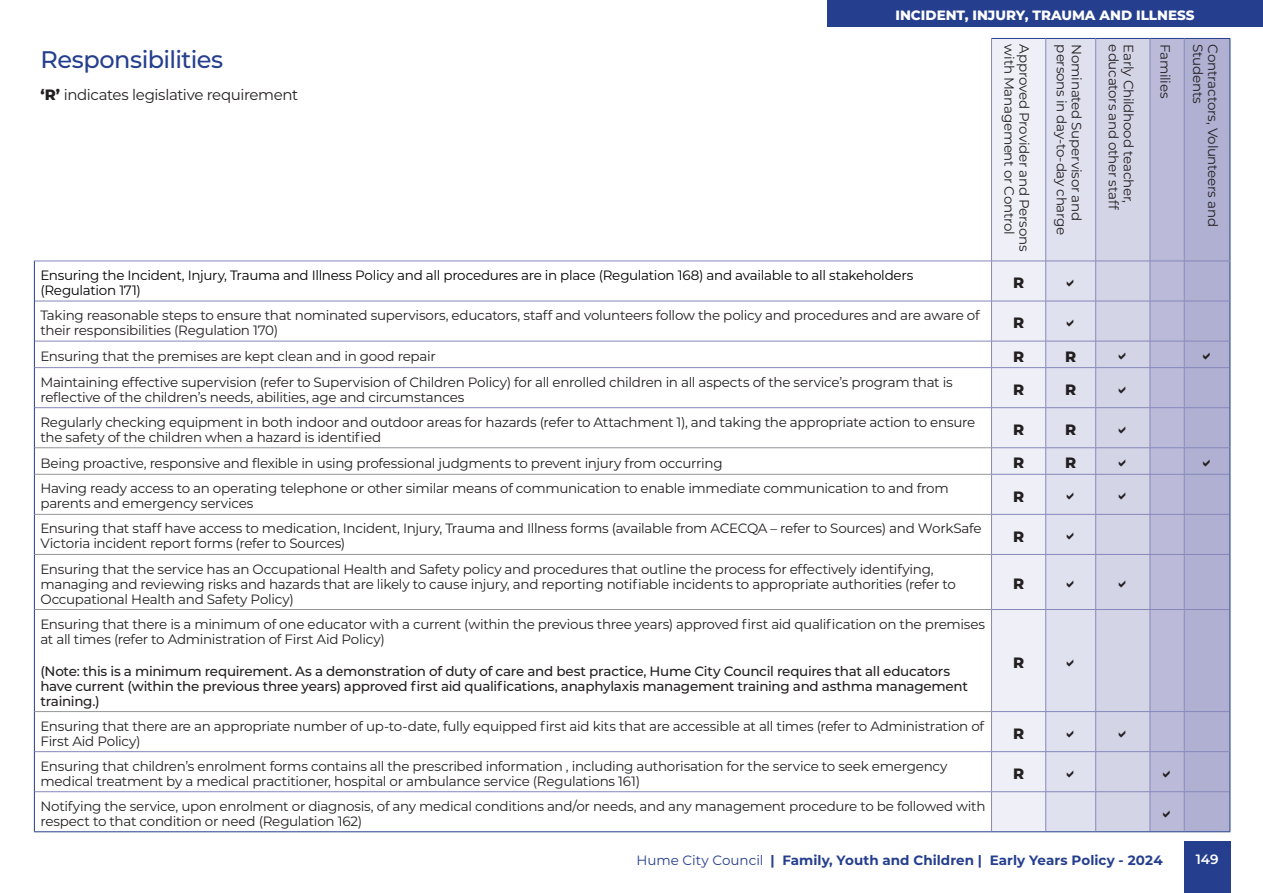
<style>
.page{position:relative;width:1263px;height:893px;background:#fff}
.page>*{position:absolute;margin:0;border:0;box-sizing:border-box;transform-origin:0 0}
.t1{font:500 24px "Montserrat";letter-spacing:-.02em;color:#253f8e}
.t2{font:15px "Montserrat";letter-spacing:-.03em;color:#231f20}
.t3{font:800 15px "Montserrat";color:#231f20}
.t4{font:13.5px/15px "Montserrat";letter-spacing:-.02em;color:#231f20}
.t5{font:500 13.5px/15px "Montserrat";letter-spacing:-.02em;color:#231f20}
.t6{font:13.5px/15px "Montserrat";letter-spacing:-.02em;color:#000}
.t7{font:700 13.5px "Montserrat";letter-spacing:.005em;color:#253f8e}
.t8{font:800 13.5px "Montserrat";color:#fff}
.t9{font:600 13.5px "Montserrat";color:#fff}
.s1{font-weight:800}
.s2{font-weight:400}
</style>
<div class="page">
<div style="left:1184px;top:842px;width:46px;height:51px;background:#253f8e"></div>
<hr style="left:34px;top:261px;width:957px;height:1px;background:#8688ba">
<hr style="left:35px;top:301px;width:956px;height:1px;background:#8688ba">
<hr style="left:35px;top:341px;width:956px;height:1px;background:#8688ba">
<hr style="left:35px;top:367px;width:956px;height:1px;background:#8688ba">
<hr style="left:35px;top:407px;width:956px;height:1px;background:#8688ba">
<hr style="left:35px;top:751px;width:956px;height:1px;background:#8688ba">
<hr style="left:35px;top:791px;width:956px;height:1px;background:#8688ba">
<hr style="left:34px;top:261px;width:1px;height:40px;background:#253f8e">
<hr style="left:34px;top:301px;width:1px;height:40px;background:#253f8e">
<svg style="left:34px;top:341px;width:1px;height:27px"></svg>
<hr style="left:34px;top:368px;width:1px;height:40px;background:#253f8e">
<hr style="left:34px;top:408px;width:1px;height:40px;background:#253f8e">
<svg style="left:34px;top:448px;width:1px;height:26px"></svg>
<hr style="left:34px;top:474px;width:1px;height:40px;background:#253f8e">
<hr style="left:34px;top:514px;width:1px;height:40px;background:#253f8e">
<hr style="left:34px;top:554px;width:1px;height:55px;background:#253f8e">
<hr style="left:34px;top:609px;width:1px;height:103px;background:#253f8e">
<hr style="left:34px;top:712px;width:1px;height:40px;background:#253f8e">
<hr style="left:34px;top:752px;width:1px;height:40px;background:#253f8e">
<hr style="left:34px;top:792px;width:1px;height:39px;background:#253f8e">
<hr style="left:34px;top:831px;width:957px;height:1px;background:#253f8e">
<hr style="left:1230px;top:39px;width:1px;height:222px;background:#253f8e">
<hr style="left:35px;top:447px;width:956px;height:1px;background:#939598">
<hr style="left:35px;top:474px;width:956px;height:1px;background:#939598">
<hr style="left:35px;top:514px;width:956px;height:1px;background:#939598">
<hr style="left:35px;top:554px;width:956px;height:1px;background:#939598">
<hr style="left:35px;top:609px;width:956px;height:1px;background:#939598">
<hr style="left:35px;top:711px;width:956px;height:1px;background:#939598">
<div style="left:827px;top:0;width:436px;height:26px;background:#253f8e"></div>
<svg style="left:991px;top:38px;width:239px;height:794px"></svg>
<h1 class="t1" style="left:40px;top:42px;width:184px">Responsibilities</h1>
<p class="t2" style="left:40px;top:84px;width:259px"><span class="s1">‘R’</span> indicates legislative requirement</p>
<p class="t8" style="left:895px;top:5px;width:301px">INCIDENT, INJURY, TRAUMA AND ILLNESS</p>
<p class="t4" style="left:1017px;top:44px;width:192px;rotate:90deg">with Management or Control</p>
<p class="t4" style="left:1032px;top:44px;width:209px;rotate:90deg">Approved Provider and Persons</p>
<p class="t4" style="left:1069px;top:44px;width:192px;rotate:90deg">persons in day-to-day charge</p>
<p class="t4" style="left:1084px;top:44px;width:178px;rotate:90deg">Nominated Supervisor and</p>
<p class="t4" style="left:1121px;top:44px;width:167px;rotate:90deg">educators and other staff</p>
<p class="t4" style="left:1136px;top:44px;width:160px;rotate:90deg">Early Childhood teacher,</p>
<p class="t4" style="left:1173px;top:44px;width:55px;rotate:90deg">Families</p>
<p class="t4" style="left:1206px;top:44px;width:61px;rotate:90deg">Students</p>
<p class="t4" style="left:1221px;top:44px;width:184px;rotate:90deg">Contractors, Volunteers and</p>
<p class="t6" style="left:40px;top:267px;width:874px">Ensuring the Incident, Injury, Trauma and Illness Policy and all procedures are in place (Regulation 168) and available to all stakeholders (Regulation 171)</p>
<p class="t3" style="left:1013px;top:272px;width:13px">R</p>
<p class="t4" style="left:40px;top:307px;width:941px">Taking reasonable steps to ensure that nominated supervisors, educators, staff and volunteers follow the policy and procedures and are aware of their responsibilities (Regulation 170)</p>
<p class="t3" style="left:1013px;top:312px;width:13px">R</p>
<p class="t4" style="left:40px;top:348px;width:397px">Ensuring that the premises are kept clean and in good repair</p>
<p class="t3" style="left:1013px;top:345px;width:13px">R</p>
<p class="t3" style="left:1065px;top:345px;width:13px">R</p>
<p class="t4" style="left:40px;top:374px;width:914px">Maintaining effective supervision (refer to Supervision of Children Policy) for all enrolled children in all aspects of the service’s program that is reflective of the children’s needs, abilities, age and circumstances</p>
<p class="t3" style="left:1013px;top:379px;width:13px">R</p>
<p class="t3" style="left:1065px;top:379px;width:13px">R</p>
<p class="t4" style="left:40px;top:414px;width:936px">Regularly checking equipment in both indoor and outdoor areas for hazards (refer to Attachment 1), and taking the appropriate action to ensure the safety of the children when a hazard is identified</p>
<p class="t3" style="left:1013px;top:419px;width:13px">R</p>
<p class="t3" style="left:1065px;top:419px;width:13px">R</p>
<p class="t4" style="left:40px;top:455px;width:684px">Being proactive, responsive and flexible in using professional judgments to prevent injury from occurring</p>
<p class="t3" style="left:1013px;top:452px;width:13px">R</p>
<p class="t3" style="left:1065px;top:452px;width:13px">R</p>
<p class="t4" style="left:40px;top:481px;width:910px">Having ready access to an operating telephone or other similar means of communication to enable immediate communication to and from parents and emergency services</p>
<p class="t3" style="left:1013px;top:485px;width:13px">R</p>
<p class="t4" style="left:40px;top:521px;width:943px">Ensuring that staff have access to medication, Incident, Injury, Trauma and Illness forms (available from ACECQA – refer to Sources) and WorkSafe<br>Victoria incident report forms (refer to Sources)</p>
<p class="t3" style="left:1013px;top:525px;width:13px">R</p>
<p class="t4" style="left:40px;top:561px;width:917px">Ensuring that the service has an Occupational Health and Safety policy and procedures that outline the process for effectively identifying, managing and reviewing risks and hazards that are likely to cause injury, and reporting notifiable incidents to appropriate authorities (refer to<br>Occupational Health and Safety Policy)</p>
<p class="t3" style="left:1013px;top:573px;width:13px">R</p>
<p class="t4" style="left:40px;top:616px;width:946px">Ensuring that there is a minimum of one educator with a current (within the previous three years) approved first aid qualification on the premises at all times (refer to Administration of First Aid Policy)</p>
<p class="t5" style="left:40px;top:663px;width:929px">(Note: this is a minimum requirement. As a demonstration of duty of care and best practice, Hume City Council requires that all educators have current (within the previous three years) approved first aid qualifications, anaphylaxis management training and asthma management training.)</p>
<p class="t3" style="left:1013px;top:651px;width:13px">R</p>
<p class="t4" style="left:40px;top:718px;width:945px">Ensuring that there are an appropriate number of up-to-date, fully equipped first aid kits that are accessible at all times (refer to Administration of<br>First Aid Policy)</p>
<p class="t3" style="left:1013px;top:722px;width:13px">R</p>
<p class="t4" style="left:40px;top:758px;width:909px">Ensuring that children’s enrolment forms contains all the prescribed information , including authorisation for the service to seek emergency medical treatment by a medical practitioner, hospital or ambulance service (Regulations 161)</p>
<p class="t3" style="left:1013px;top:763px;width:13px">R</p>
<p class="t4" style="left:40px;top:798px;width:947px">Notifying the service, upon enrolment or diagnosis, of any medical conditions and/or needs, and any management procedure to be followed with respect to that condition or need (Regulation 162)</p>
<p class="t7" style="left:637px;top:850px;width:528px"><span class="s2">Hume City Council</span> | Family, Youth and Children | Early Years Policy - 2024</p>
<p class="t9" style="left:1196px;top:849px;width:24px">149</p>
</div>
